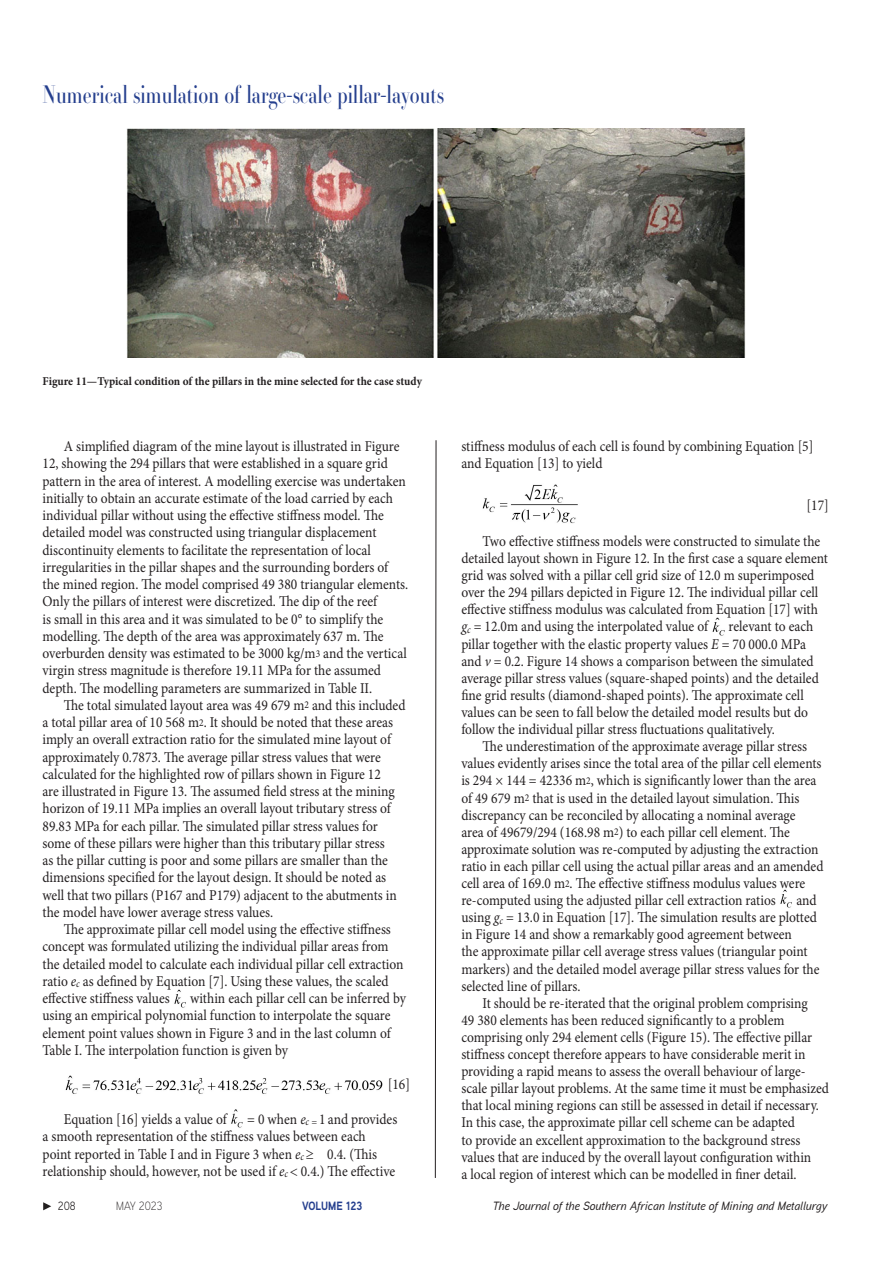
<style>
.page{position:relative;width:893px;height:1263px;background:#fff}
.page>*{position:absolute;margin:0;border:0;box-sizing:border-box;transform-origin:0 0}
.t1{font:24px "Essonnes Headline";color:#253f8e;scale:.8 1}
.Body_Copy{font:15px/17.2px "Minion Pro";color:#231f20;scale:.9 1}
.Figure_captions{font:700 12px "Minion Pro";color:#231f20;scale:.94 1}
.t2{font:italic 500 12px "Aaux Next";color:#231f20}
.t3{font:700 12px "Aaux Next";color:#253f8e;scale:.9 1}
.t4{font:300 12px "Aaux Next";color:#231f20;scale:.9 1}
.t5{font:12px "Aaux Next";color:#231f20;scale:.9 1}
.s1{font-size:10.5px}
.s2{font-style:italic}
</style>
<div class="page">
<svg style="left:43px;top:1202px;width:8px;height:8px"></svg>
<svg style="left:435px;top:440px;width:1px;height:738px"></svg>
<img style="left:174px;top:989px;width:12px;height:19px">
<img style="left:65px;top:1075px;width:318px;height:19px">
<img style="left:231px;top:1109px;width:12px;height:19px">
<img style="left:483px;top:484px;width:95px;height:40px">
<img style="left:712px;top:617px;width:13px;height:19px">
<img style="left:780px;top:889px;width:12px;height:19px">
<img style="left:126px;top:128px;width:619px;height:229px">
<h1 class="t1" style="left:43px;top:78px;width:503px">Numerical simulation of large-scale pillar-layouts</h1>
<p class="Figure_captions" style="left:43px;top:373px;width:405px">Figure 11—Typical condition of the pillars in the mine selected for the case study</p>
<p class="Body_Copy" style="left:43px;top:438px;width:408px;text-indent:21px">A simplified diagram of the mine layout is illustrated in Figure 12, showing the 294 pillars that were established in a square grid pattern in the area of interest. A modelling exercise was undertaken initially to obtain an accurate estimate of the load carried by each individual pillar without using the effective stiffness model. The detailed model was constructed using triangular displacement discontinuity elements to facilitate the representation of local irregularities in the pillar shapes and the surrounding borders of the mined region. The model comprised 49 380 triangular elements.<br>Only the pillars of interest were discretized. The dip of the reef<br>is small in this area and it was simulated to be 0° to simplify the modelling. The depth of the area was approximately 637 m. The overburden density was estimated to be 3000 kg/m<span class="s1">3</span> and the vertical virgin stress magnitude is therefore 19.11 MPa for the assumed depth. The modelling parameters are summarized in Table II.</p>
<p class="Body_Copy" style="left:43px;top:697px;width:405px;text-indent:21px">The total simulated layout area was 49 679 m<span class="s1">2</span> and this included a total pillar area of 10 568 m<span class="s1">2</span>. It should be noted that these areas imply an overall extraction ratio for the simulated mine layout of approximately 0.7873. The average pillar stress values that were calculated for the highlighted row of pillars shown in Figure 12<br>are illustrated in Figure 13. The assumed field stress at the mining horizon of 19.11 MPa implies an overall layout tributary stress of 89.83 MPa for each pillar. The simulated pillar stress values for some of these pillars were higher than this tributary pillar stress<br>as the pillar cutting is poor and some pillars are smaller than the dimensions specified for the layout design. It should be noted as well that two pillars (P167 and P179) adjacent to the abutments in the model have lower average stress values.</p>
<p class="Body_Copy" style="left:43px;top:921px;width:403px;text-indent:21px">The approximate pillar cell model using the effective stiffness concept was formulated utilizing the individual pillar areas from the detailed model to calculate each individual pillar cell extraction ratio <span class="s2">e</span><sub>c</sub> as defined by Equation [7]. Using these values, the scaled effective stiffness values</p>
<p class="Body_Copy" style="left:43px;top:990px;width:405px;text-indent:148px">within each pillar cell can be inferred by using an empirical polynomial function to interpolate the square element point values shown in Figure 3 and in the last column of Table I. The interpolation function is given by</p>
<p class="Body_Copy" style="left:388px;top:1076px;width:26px">[16]</p>
<p class="Body_Copy" style="left:64px;top:1111px;width:183px">Equation [16] yields a value of</p>
<p class="Body_Copy" style="left:43px;top:1111px;width:396px;text-indent:205px">= 0 when <span class="s2">e</span><sub>c</sub> <sub>=</sub> 1 and provides a smooth representation of the stiffness values between each point reported in Table I and in Figure 3 when <span class="s2">e</span><sub>c</sub> ≥ 0.4. (This relationship should, however, not be used if <span class="s2">e</span><sub>c</sub> 0.4.) The effective</p>
<p class="Body_Copy" style="left:461px;top:438px;width:393px">stiffness modulus of each cell is found by combining Equation [5] and Equation [13] to yield</p>
<p class="Body_Copy" style="left:807px;top:496px;width:26px">[17]</p>
<p class="Body_Copy" style="left:461px;top:533px;width:409px;text-indent:21px">Two effective stiffness models were constructed to simulate the detailed layout shown in Figure 12. In the first case a square element grid was solved with a pillar cell grid size of 12.0 m superimposed over the 294 pillars depicted in Figure 12. The individual pillar cell effective stiffness modulus was calculated from Equation [17] with <span class="s2">g</span><sub>c</sub> = 12.0m and using the interpolated value of</p>
<p class="Body_Copy" style="left:461px;top:618px;width:399px;text-indent:267px">relevant to each pillar together with the elastic property values <span class="s2">E</span> = 70 000.0 MPa and <span class="s2">v</span> = 0.2. Figure 14 shows a comparison between the simulated average pillar stress values (square-shaped points) and the detailed fine grid results (diamond-shaped points). The approximate cell values can be seen to fall below the detailed model results but do follow the individual pillar stress fluctuations qualitatively.</p>
<p class="Body_Copy" style="left:461px;top:738px;width:404px;text-indent:21px">The underestimation of the approximate average pillar stress values evidently arises since the total area of the pillar cell elements is 294 × 144 = 42336 m<span class="s1">2</span>, which is significantly lower than the area of 49 679 m<span class="s1">2</span> that is used in the detailed layout simulation. This discrepancy can be reconciled by allocating a nominal average<br>area of 49679/294 (168.98 m<span class="s1">2</span>) to each pillar cell element. The approximate solution was re-computed by adjusting the extraction ratio in each pillar cell using the actual pillar areas and an amended cell area of 169.0 m<span class="s1">2</span>. The effective stiffness modulus values were re-computed using the adjusted pillar cell extraction ratios</p>
<p class="Body_Copy" style="left:461px;top:892px;width:399px;text-indent:335px">and using <span class="s2">g</span><sub>c</sub> = 13.0 in Equation [17]. The simulation results are plotted in Figure 14 and show a remarkably good agreement between<br>the approximate pillar cell average stress values (triangular point markers) and the detailed model average pillar stress values for the selected line of pillars.</p>
<p class="Body_Copy" style="left:461px;top:994px;width:410px;text-indent:21px">It should be re-iterated that the original problem comprising<br>49 380 elements has been reduced significantly to a problem comprising only 294 element cells (Figure 15). The effective pillar stiffness concept therefore appears to have considerable merit in providing a rapid means to assess the overall behaviour of large&shy;scale pillar layout problems. At the same time it must be emphasized that local mining regions can still be assessed in detail if necessary.<br>In this case, the approximate pillar cell scheme can be adapted<br>to provide an excellent approximation to the background stress values that are induced by the overall layout configuration within<br>a local region of interest which can be modelled in finer detail.</p>
<p class="t5" style="left:58px;top:1197px;width:21px">208</p>
<p class="t4" style="left:116px;top:1197px;width:53px">MAY 2023</p>
<p class="t3" style="left:302px;top:1197px;width:68px">VOLUME 123</p>
<p class="t2" style="left:493px;top:1197px;width:336px">The Journal of the Southern African Institute of Mining and Metallurgy</p>
</div>
